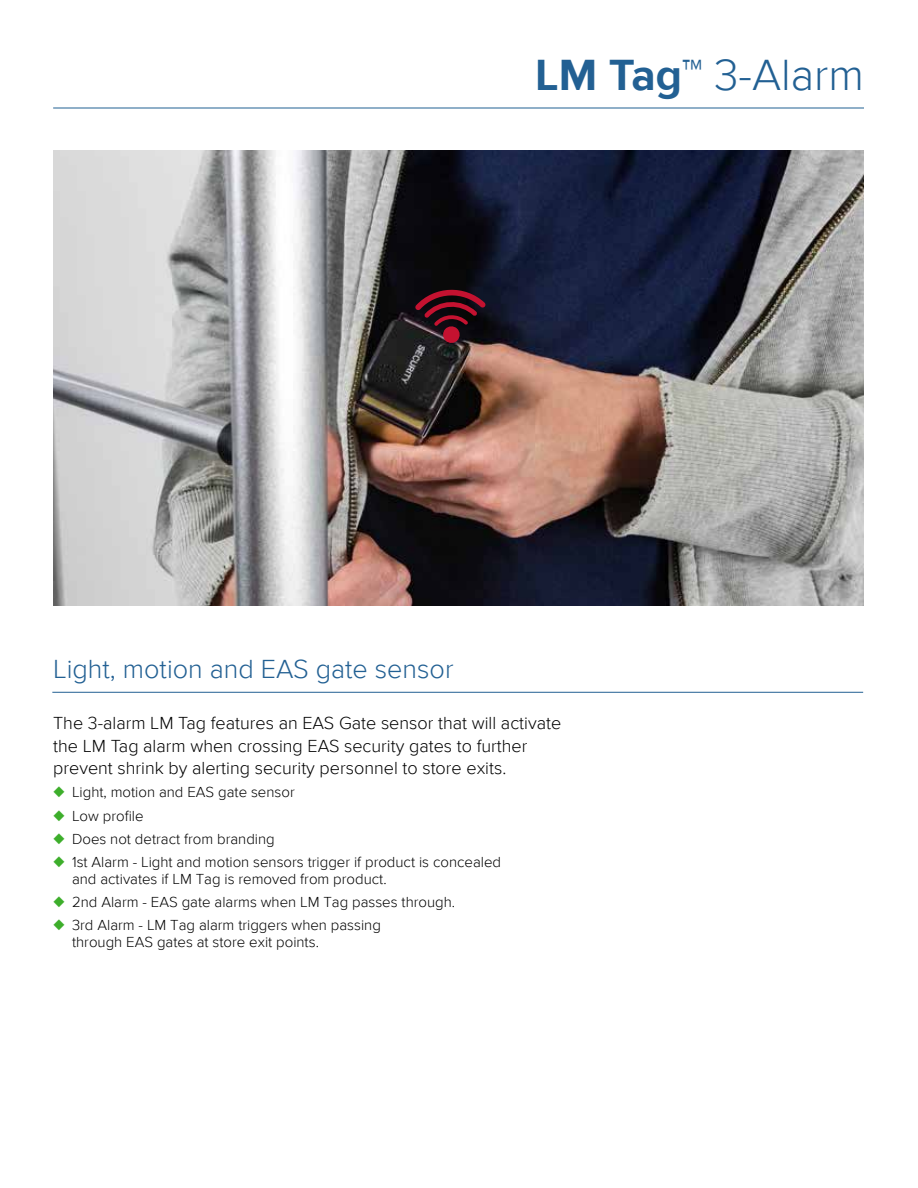
<style>
.page{position:relative;width:918px;height:1188px;background:#fff}
.page>*{position:absolute;margin:0;border:0;box-sizing:border-box;transform-origin:0 0}
.t1{font:300 45px "Proxima Nova";color:#226093}
.t2{font:300 27px "Proxima Nova";color:#226093}
.t3{font:300 18px/22.5px "Proxima Nova";color:#000}
.t4{font:300 15px/16.5px "Proxima Nova";color:#000}
.s1{font-weight:700}
.s2{color:#3dae2b}
</style>
<div class="page">
<img style="left:53px;top:150px;width:811px;height:456px">
<hr style="left:52px;top:692px;width:811px;height:1px;background:#226093">
<hr style="left:53px;top:108px;width:811px;height:1px;background:#216092">
<svg style="left:415px;top:290px;width:70px;height:53px;background:#44111d"></svg>
<h1 class="t1" style="left:535px;top:49px;width:330px"><span class="s1">LM Tag™</span> 3-Alarm</h1>
<h2 class="t2" style="left:53px;top:654px;width:402px">Light, motion and EAS gate sensor</h2>
<p class="t3" style="left:53px;top:712px;width:510px">The 3-alarm LM Tag features an EAS Gate sensor that will activate the LM Tag alarm when crossing EAS security gates to further prevent shrink by alerting security personnel to store exits.</p>
<p class="t4" style="left:53px;top:784px;width:243px"><span class="s2">◆</span> Light, motion and EAS gate sensor</p>
<p class="t4" style="left:53px;top:808px;width:92px"><span class="s2">◆</span> Low profile</p>
<p class="t4" style="left:53px;top:831px;width:223px"><span class="s2">◆</span> Does not detract from branding</p>
<p class="t4" style="left:72px;top:854px;width:431px;text-indent:-19px"><span class="s2">◆</span> 1st Alarm - Light and motion sensors trigger if product is concealed and activates if LM Tag is removed from product.</p>
<p class="t4" style="left:53px;top:894px;width:403px"><span class="s2">◆</span> 2nd Alarm - EAS gate alarms when LM Tag passes through.</p>
<p class="t4" style="left:72px;top:917px;width:310px;text-indent:-19px"><span class="s2">◆</span> 3rd Alarm - LM Tag alarm triggers when passing through EAS gates at store exit points.</p>
</div>
